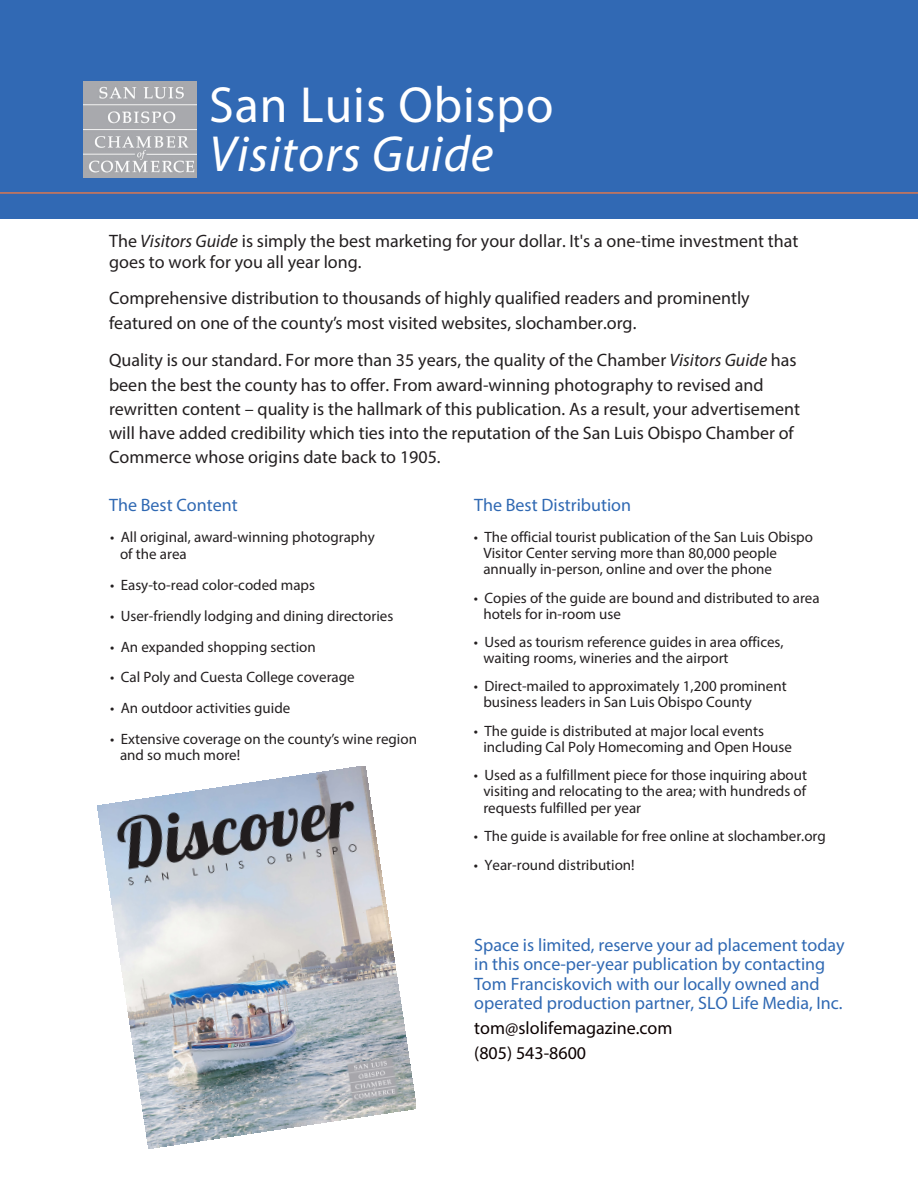
<style>
.page{position:relative;width:918px;height:1188px;background:#fff}
.page>*{position:absolute;margin:0;border:0;box-sizing:border-box;transform-origin:0 0}
.t1{font:51px/48.9px "Myriad Pro";letter-spacing:.02em;color:#fff}
.Subhead{font:18px/24.2px "Myriad Pro";color:#231f20}
.Sm_subheads{font:18px/19.5px "Myriad Pro";color:#3069b3}
.Sm_subheads-2{font:18px/24.9px "Myriad Pro";color:#0b0000}
.Subhead-2{font:18px "Myriad Pro";color:#3069b3}
.Subhead-3{font:15px/16.2px "Myriad Pro";color:#231f20}
.s1{font-style:italic}
</style>
<div class="page">
<div style="left:1px;top:1px;width:916px;height:217px;background:#3169b4"></div>
<hr style="left:0;top:192px;width:918px;height:2px;background:#da7750">
<img style="left:83px;top:81px;width:114px;height:96px">
<img style="left:98px;top:766px;width:318px;height:382px">
<p class="t1" style="left:209px;top:80px;width:346px">San Luis Obispo<br><span class="s1">Visitors Guide</span></p>
<p class="Subhead" style="left:109px;top:230px;width:691px;line-height:20.9px">The <span class="s1">Visitors Guide</span> is simply the best marketing for your dollar. It's a one-time investment that goes to work for you all year long.</p>
<p class="Subhead" style="left:109px;top:286px;width:642px;line-height:24.8px">Comprehensive distribution to thousands of highly qualified readers and prominently featured on one of the county’s most visited websites, slochamber.org.</p>
<p class="Subhead" style="left:109px;top:348px;width:692px">Quality is our standard. For more than 35 years, the quality of the Chamber <span class="s1">Visitors Guide</span> has been the best the county has to offer. From award-winning photography to revised and rewritten content – quality is the hallmark of this publication. As a result, your advertisement will have added credibility which ties into the reputation of the San Luis Obispo Chamber of Commerce whose origins date back to 1905.</p>
<p class="Subhead-2" style="left:109px;top:495px;width:130px">The Best Content</p>
<p class="Subhead-2" style="left:474px;top:495px;width:159px">The Best Distribution</p>
<p class="Subhead-3" style="left:483px;top:529px;width:331px;text-indent:-10px">• The official tourist publication of the San Luis Obispo<br>Visitor Center serving more than 80,000 people annually in-person, online and over the phone</p>
<p class="Subhead-3" style="left:483px;top:590px;width:338px;text-indent:-10px">• Copies of the guide are bound and distributed to area hotels for in-room use</p>
<p class="Subhead-3" style="left:483px;top:634px;width:302px;text-indent:-10px">• Used as tourism reference guides in area offices, waiting rooms, wineries and the airport</p>
<p class="Subhead-3" style="left:483px;top:678px;width:305px;text-indent:-10px">• Direct-mailed to approximately 1,200 prominent business leaders in San Luis Obispo County</p>
<p class="Subhead-3" style="left:483px;top:723px;width:310px;text-indent:-10px">• The guide is distributed at major local events including Cal Poly Homecoming and Open House</p>
<p class="Subhead-3" style="left:483px;top:767px;width:325px;text-align:justify;text-indent:-10px">• Used as a fulfillment piece for those inquiring about visiting and relocating to the area; with hundreds of requests fulfilled per year</p>
<p class="Subhead-3" style="left:474px;top:828px;width:354px">• The guide is available for free online at slochamber.org</p>
<p class="Subhead-3" style="left:474px;top:856px;width:162px">• Year-round distribution!</p>
<p class="Subhead-3" style="left:120px;top:528px;width:256px;line-height:17.4px;text-indent:-10px">• All original, award-winning photography of the area</p>
<p class="Subhead-3" style="left:110px;top:577px;width:206px">• Easy-to-read color-coded maps</p>
<p class="Subhead-3" style="left:110px;top:608px;width:285px">• User-friendly lodging and dining directories</p>
<p class="Subhead-3" style="left:110px;top:638px;width:207px">• An expanded shopping section</p>
<p class="Subhead-3" style="left:110px;top:669px;width:246px">• Cal Poly and Cuesta College coverage</p>
<p class="Subhead-3" style="left:110px;top:700px;width:182px">• An outdoor activities guide</p>
<p class="Subhead-3" style="left:120px;top:731px;width:298px;text-indent:-10px">• Extensive coverage on the county’s wine region and so much more!</p>
<p class="Sm_subheads" style="left:474px;top:935px;width:372px">Space is limited, reserve your ad placement today in this once-per-year publication by contacting Tom Franciskovich with our locally owned and operated production partner, SLO Life Media, Inc.</p>
<p class="Sm_subheads-2" style="left:474px;top:1016px;width:200px">tom@slolifemagazine.com (805) 543-8600</p>
</div>
